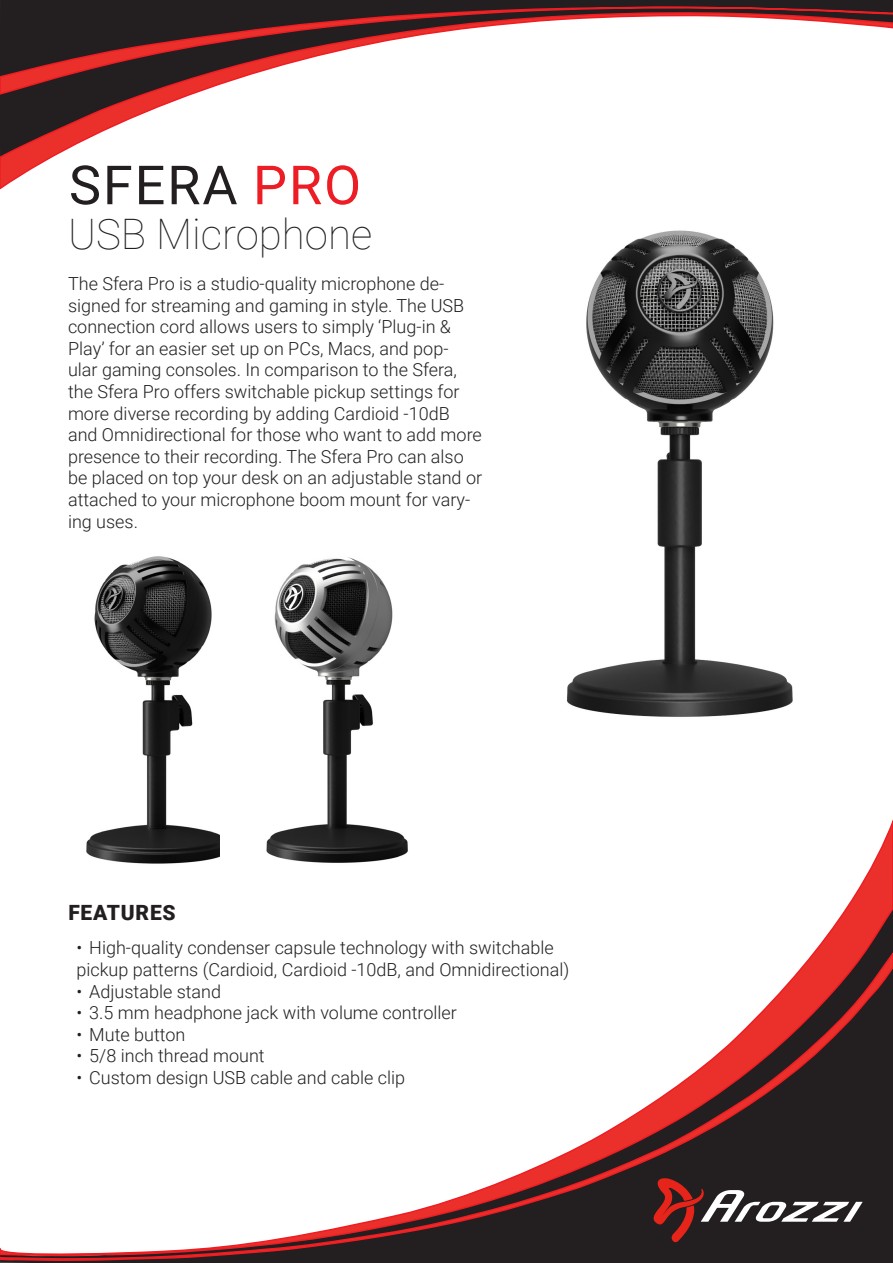
<style>
.page{position:relative;width:893px;height:1263px;background:#fff}
.page>*{position:absolute;margin:0;border:0;box-sizing:border-box;transform-origin:0 0}
.Product_Name{font:54px "Roboto";letter-spacing:.035em;color:#231f20}
.Slug_name{font:100 42px "Roboto";color:#231f20}
.Features{font:900 21px "Roboto";letter-spacing:.035em;color:#231f20}
.Description{font:300 18px/21.6px "Roboto";color:#231f20}
.s1{color:#ec1d25}
</style>
<div class="page">
<div style="left:0;top:0;width:893px;height:5px;background:#231f20"></div>
<svg style="left:0;top:96px;width:188px;height:94px"></svg>
<svg style="left:0;top:5px;width:893px;height:91px"></svg>
<svg style="left:814px;top:820px;width:79px;height:131px"></svg>
<svg style="left:0;top:951px;width:893px;height:310px"></svg>
<svg style="left:654px;top:1178px;width:209px;height:64px;background:#503b3b"></svg>
<img style="left:86px;top:556px;width:134px;height:308px">
<img style="left:266px;top:557px;width:142px;height:306px">
<img style="left:567px;top:230px;width:226px;height:487px">
<p class="Product_Name" style="left:69px;top:147px;width:294px">SFERA <span class="s1">PRO</span></p>
<p class="Slug_name" style="left:68px;top:205px;width:306px">USB Microphone</p>
<p class="Description" style="left:68px;top:272px;width:416px">The Sfera Pro is a studio-quality microphone de&shy;signed for streaming and gaming in style. The USB connection cord allows users to simply ‘Plug-in &amp; Play’ for an easier set up on PCs, Macs, and pop&shy;ular gaming consoles. In comparison to the Sfera, the Sfera Pro offers switchable pickup settings for more diverse recording by adding Cardioid -10dB and Omnidirectional for those who want to add more presence to their recording. The Sfera Pro can also be placed on top your desk on an adjustable stand or attached to your microphone boom mount for vary&shy;ing uses.</p>
<p class="Features" style="left:68px;top:898px;width:109px">FEATURES</p>
<p class="Description" style="left:77px;top:936px;width:494px">• High-quality condenser capsule technology with switchable pickup patterns (Cardioid, Cardioid -10dB, and Omnidirectional)</p>
<p class="Description" style="left:77px;top:980px;width:146px">• Adjustable stand</p>
<p class="Description" style="left:77px;top:1001px;width:382px">• 3.5 mm headphone jack with volume controller</p>
<p class="Description" style="left:77px;top:1023px;width:110px">• Mute button</p>
<p class="Description" style="left:77px;top:1044px;width:190px">• 5/8 inch thread mount</p>
<p class="Description" style="left:77px;top:1066px;width:330px">• Custom design USB cable and cable clip</p>
</div>
